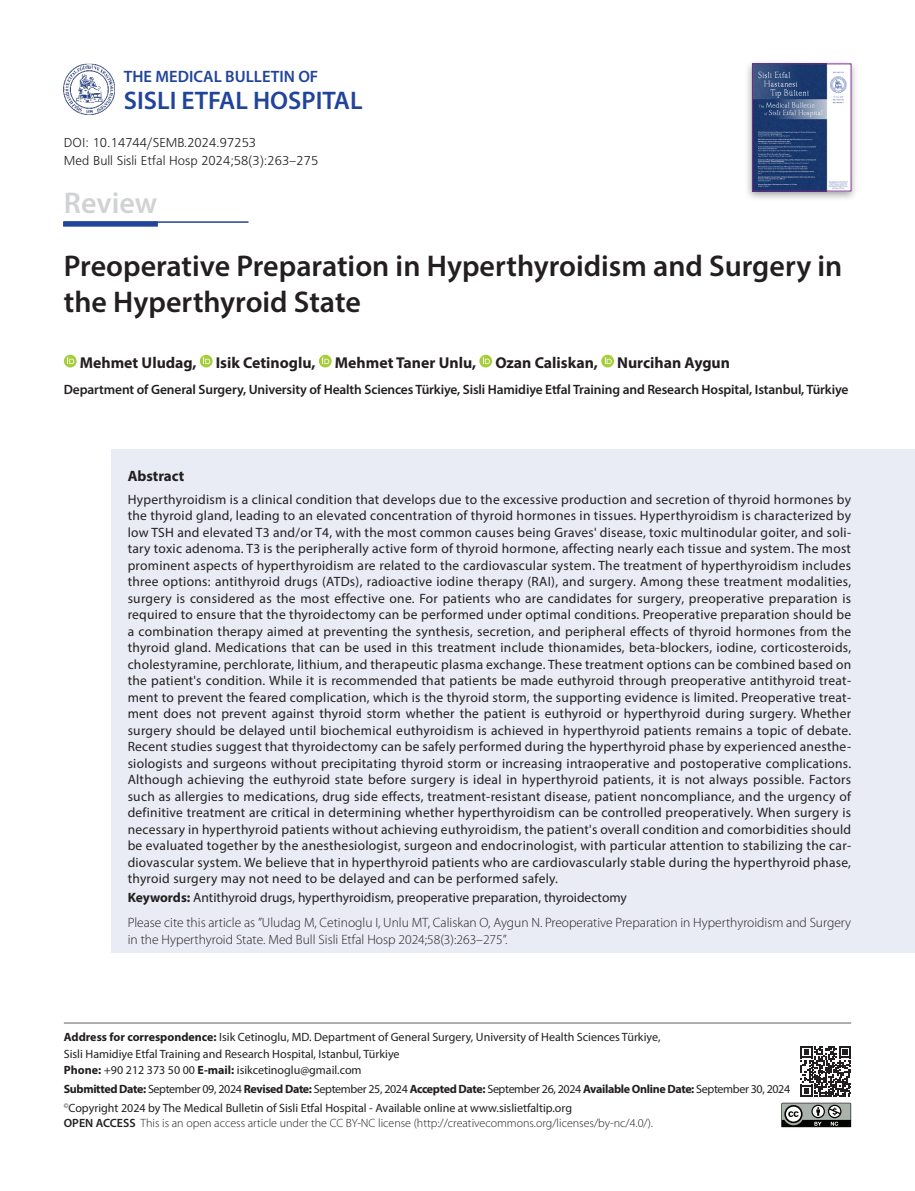
<style>
.page{position:relative;width:915px;height:1191px;background:#fff}
.page>*{position:absolute;margin:0;border:0;box-sizing:border-box;transform-origin:0 0}
.ana_baslik{font:600 30px/36px "Myriad Pro";color:#231f20}
.ana_baslik-2{font:600 30px "Myriad Pro";color:#d1d2d4}
.ana_baslik-3{font:600 25.5px "Myriad Pro";color:#21449b}
.ana_baslik-4{font:600 16.5px "Myriad Pro";color:#21449b}
.yazar_adları{font:700 15.75px "Myriad Pro";color:#231f20}
.ozet_baslik{font:700 15px "Myriad Pro";color:#231f20}
.ozet{font:13.5px/16.5px "Myriad Pro";color:#231f20;text-align:justify}
.ozet-2{font:300 13.5px/16.5px "Myriad Pro";color:#231f20}
.kurumlar{font:600 13.5px "Myriad Pro";letter-spacing:-.01em;color:#231f20}
.doi{font:13.5px "Frugal Normal Tr";color:#231f20}
.info{font:12px/16.5px "Myriad Pro";color:#231f20}
.info-2{font:12px "Myriad Pro";letter-spacing:-.03em;color:#231f20}
.t1{font:300 12px "Myriad Pro";color:#231f20}
.s1{font-weight:700}
.s2{font-weight:600}
</style>
<div class="page">
<div style="left:112px;top:449px;width:802px;height:503px;background:#e9ecf5"></div>
<svg style="left:64px;top:355px;width:13px;height:12px"></svg>
<svg style="left:67px;top:357px;width:7px;height:7px"></svg>
<div style="left:200px;top:355px;width:12px;height:12px;background:#a6ce3b;border-radius:50%"></div>
<svg style="left:203px;top:357px;width:7px;height:7px"></svg>
<div style="left:319px;top:355px;width:12px;height:12px;background:#a6ce3b;border-radius:50%"></div>
<svg style="left:322px;top:357px;width:7px;height:7px"></svg>
<svg style="left:479px;top:355px;width:13px;height:12px"></svg>
<svg style="left:482px;top:357px;width:7px;height:7px"></svg>
<svg style="left:601px;top:355px;width:12px;height:12px"></svg>
<svg style="left:604px;top:357px;width:7px;height:7px"></svg>
<hr style="left:64px;top:1022px;width:786px;height:1px;background:#939598">
<hr style="left:64px;top:221px;width:184px;height:2px;background:#21449b">
<svg style="left:63px;top:221px;width:95px;height:6px"></svg>
<img style="left:64px;top:64px;width:51px;height:51px">
<div style="left:744px;top:60px;width:114px;height:142px;background:#231f20;opacity:.43"></div>
<img style="left:754px;top:66px;width:94px;height:123px">
<div style="left:752px;top:64px;width:98px;height:127px;border:1px solid #782a89"></div>
<svg style="left:781px;top:1046px;width:71px;height:82px"></svg>
<p class="ana_baslik-4" style="left:124px;top:66px;width:196px">THE MEDICAL BULLETIN OF</p>
<p class="ana_baslik-3" style="left:124px;top:84px;width:240px">SISLI ETFAL HOSPITAL</p>
<p class="doi" style="left:64px;top:135px;width:194px">DOI: 10.14744/SEMB.2024.97253</p>
<p class="doi" style="left:64px;top:153px;width:256px">Med Bull Sisli Etfal Hosp 2024;58(3):263–275</p>
<p class="ana_baslik-2" style="left:64px;top:184px;width:95px">Review</p>
<p class="ana_baslik" style="left:64px;top:247px;width:779px">Preoperative Preparation in Hyperthyroidism and Surgery in the Hyperthyroid State</p>
<p class="yazar_adları" style="left:80px;top:352px;width:651px">Mehmet Uludag, Isik Cetinoglu, Mehmet Taner Unlu, Ozan Caliskan, Nurcihan Aygun</p>
<p class="kurumlar" style="left:64px;top:381px;width:786px">Department of General Surgery, University of Health Sciences Türkiye, Sisli Hamidiye Etfal Training and Research Hospital, Istanbul, Türkiye</p>
<p class="ozet_baslik" style="left:128px;top:466px;width:58px">Abstract</p>
<p class="ozet" style="left:128px;top:491px;width:724px">Hyperthyroidism is a clinical condition that develops due to the excessive production and secretion of thyroid hormones by the thyroid gland, leading to an elevated concentration of thyroid hormones in tissues. Hyperthyroidism is characterized by low TSH and elevated T3 and/or T4, with the most common causes being Graves' disease, toxic multinodular goiter, and soli&shy;tary toxic adenoma. T3 is the peripherally active form of thyroid hormone, affecting nearly each tissue and system. The most prominent aspects of hyperthyroidism are related to the cardiovascular system. The treatment of hyperthyroidism includes three options: antithyroid drugs (ATDs), radioactive iodine therapy (RAI), and surgery. Among these treatment modalities, surgery is considered as the most effective one. For patients who are candidates for surgery, preoperative preparation is required to ensure that the thyroidectomy can be performed under optimal conditions. Preoperative preparation should be a combination therapy aimed at preventing the synthesis, secretion, and peripheral effects of thyroid hormones from the thyroid gland. Medications that can be used in this treatment include thionamides, beta-blockers, iodine, corticosteroids, cholestyramine, perchlorate, lithium, and therapeutic plasma exchange. These treatment options can be combined based on the patient's condition. While it is recommended that patients be made euthyroid through preoperative antithyroid treat&shy;ment to prevent the feared complication, which is the thyroid storm, the supporting evidence is limited. Preoperative treat&shy;ment does not prevent against thyroid storm whether the patient is euthyroid or hyperthyroid during surgery. Whether surgery should be delayed until biochemical euthyroidism is achieved in hyperthyroid patients remains a topic of debate.<br>Recent studies suggest that thyroidectomy can be safely performed during the hyperthyroid phase by experienced anesthe&shy;siologists and surgeons without precipitating thyroid storm or increasing intraoperative and postoperative complications.<br>Although achieving the euthyroid state before surgery is ideal in hyperthyroid patients, it is not always possible. Factors such as allergies to medications, drug side effects, treatment-resistant disease, patient noncompliance, and the urgency of definitive treatment are critical in determining whether hyperthyroidism can be controlled preoperatively. When surgery is necessary in hyperthyroid patients without achieving euthyroidism, the patient's overall condition and comorbidities should be evaluated together by the anesthesiologist, surgeon and endocrinologist, with particular attention to stabilizing the car&shy;diovascular system. We believe that in hyperthyroid patients who are cardiovascularly stable during the hyperthyroid phase, thyroid surgery may not need to be delayed and can be performed safely.</p>
<p class="ozet" style="left:128px;top:889px;width:500px"><span class="s1">Keywords:</span> Antithyroid drugs, hyperthyroidism, preoperative preparation, thyroidectomy</p>
<p class="ozet-2" style="left:128px;top:914px;width:724px">Please cite this article as ”Uludag M, Cetinoglu I, Unlu MT, Caliskan O, Aygun N. Preoperative Preparation in Hyperthyroidism and Surgery in the Hyperthyroid State. Med Bull Sisli Etfal Hosp 2024;58(3):263–275”.</p>
<p class="info" style="left:64px;top:1028px;width:598px"><span class="s1">Address for correspondence:</span> Isik Cetinoglu, MD. Department of General Surgery, University of Health Sciences Türkiye,<br>Sisli Hamidiye Etfal Training and Research Hospital, Istanbul, Türkiye</p>
<p class="info" style="left:64px;top:1061px;width:299px"><span class="s1">Phone:</span> +90 212 373 50 00 <span class="s1">E-mail:</span> isikcetinoglu@gmail.com</p>
<p class="info-2" style="left:64px;top:1081px;width:727px"><span class="s1">Submitted Date:</span> September 09, 2024 <span class="s1">Revised Date:</span> September 25, 2024 <span class="s1">Accepted Date:</span> September 26, 2024 <span class="s1">Available Online Date:</span> September 30, 2024</p>
<p class="info" style="left:64px;top:1099px;width:509px"><sup>©</sup>Copyright 2024 by The Medical Bulletin of Sisli Etfal Hospital - Available online at www.sislietfaltip.org</p>
<p class="t1" style="left:64px;top:1116px;width:590px"><span class="s2">OPEN ACCESS</span> This is an open access article under the CC BY-NC license (http://creativecommons.org/licenses/by-nc/4.0/).</p>
</div>
